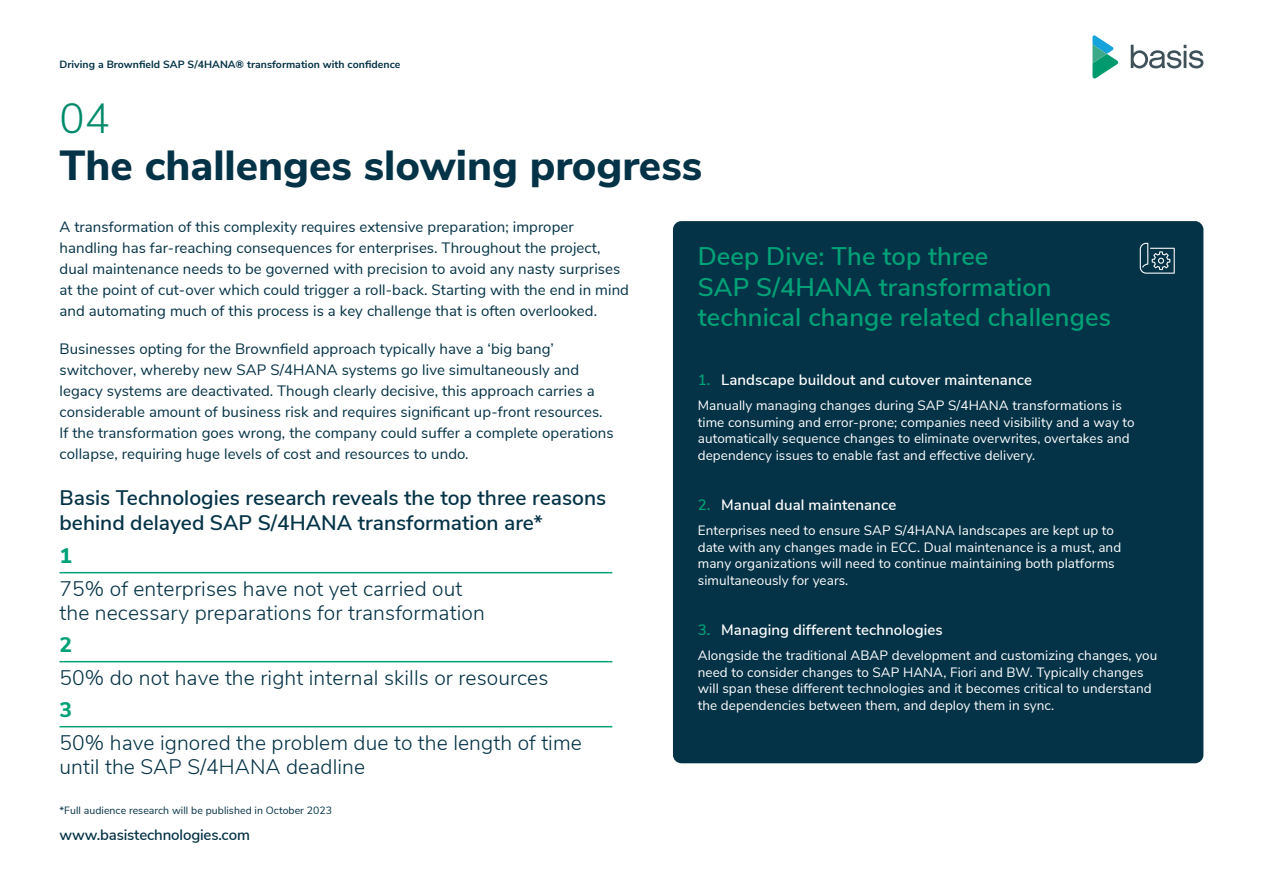
<style>
.page{position:relative;width:1263px;height:893px;background:#fff}
.page>*{position:absolute;margin:0;border:0;box-sizing:border-box;transform-origin:0 0}
.t1{font:800 42px "Nunito Sans";color:#043246}
.t2{font:300 42px "Nunito Sans";color:#008a6a}
.t3{font:600 25.5px/30.6px "Nunito Sans";letter-spacing:.005em;color:#00a176}
.t4{font:300 21px/24px "Nunito Sans";letter-spacing:.005em;color:#043246}
.t5{font:600 21px/25.2px "Nunito Sans";color:#043246}
.t6{font:800 21px "Nunito Sans";color:#00a176}
.body{font:15px/21px "Nunito Sans";letter-spacing:.005em;color:#043246}
.body-2{font:600 15px "Nunito Sans";letter-spacing:.005em;color:#fff}
.t7{font:600 15px "Nunito Sans";letter-spacing:-.01em;color:#043246}
.body-3{font:13.5px/16.5px "Nunito Sans";letter-spacing:.005em;color:#fff}
.t8{font:700 10.5px "Nunito Sans";letter-spacing:.005em;color:#043246}
.body-4{font:10.5px "Nunito Sans";letter-spacing:.005em;color:#043246}
.s1{color:#00a176}
</style>
<div class="page">
<hr style="left:60px;top:572px;width:552px;height:1px;background:#00a176">
<hr style="left:60px;top:661px;width:552px;height:1px;background:#00a176">
<hr style="left:60px;top:726px;width:552px;height:1px;background:#00a176">
<div style="left:673px;top:221px;width:530px;height:542px;background:#043246;border-radius:9px"></div>
<svg style="left:1140px;top:243px;width:35px;height:31px"></svg>
<svg style="left:1092px;top:35px;width:26px;height:43px"></svg>
<svg style="left:1131px;top:45px;width:72px;height:23px"></svg>
<p class="t8" style="left:60px;top:57px;width:342px">Driving a Brownfield SAP S/4HANA® transformation with confidence</p>
<p class="t2" style="left:60px;top:88px;width:52px">04</p>
<p class="t1" style="left:60px;top:134px;width:644px">The challenges slowing progress</p>
<p class="body" style="left:60px;top:215px;width:571px">A transformation of this complexity requires extensive preparation; improper handling has far-reaching consequences for enterprises. Throughout the project, dual maintenance needs to be governed with precision to avoid any nasty surprises at the point of cut-over which could trigger a roll-back. Starting with the end in mind and automating much of this process is a key challenge that is often overlooked.</p>
<p class="body" style="left:60px;top:337px;width:555px">Businesses opting for the Brownfield approach typically have a ‘big bang’ switchover, whereby new SAP S/4HANA systems go live simultaneously and legacy systems are deactivated. Though clearly decisive, this approach carries a considerable amount of business risk and requires significant up-front resources.<br>If the transformation goes wrong, the company could suffer a complete operations collapse, requiring huge levels of cost and resources to undo.</p>
<p class="t5" style="left:60px;top:484px;width:548px">Basis Technologies research reveals the top three reasons behind delayed SAP S/4HANA transformation are*</p>
<p class="t6" style="left:60px;top:541px;width:14px">1</p>
<p class="t4" style="left:60px;top:575px;width:427px">75% of enterprises have not yet carried out the necessary preparations for transformation</p>
<p class="t6" style="left:60px;top:630px;width:14px">2</p>
<p class="t4" style="left:60px;top:664px;width:490px">50% do not have the right internal skills or resources</p>
<p class="t6" style="left:60px;top:695px;width:14px">3</p>
<p class="t4" style="left:60px;top:729px;width:524px">50% have ignored the problem due to the length of time until the SAP S/4HANA deadline</p>
<p class="body-4" style="left:60px;top:803px;width:274px">*Full audience research will be published in October 2023</p>
<p class="t7" style="left:60px;top:824px;width:192px">www.basistechnologies.com</p>
<p class="t3" style="left:698px;top:239px;width:415px">Deep Dive: The top three<br>SAP S/4HANA transformation technical change related challenges</p>
<p class="body-2" style="left:698px;top:369px;width:336px"><span class="s1">1.</span> Landscape buildout and cutover maintenance</p>
<p class="body-3" style="left:698px;top:396px;width:438px">Manually managing changes during SAP S/4HANA transformations is time consuming and error-prone; companies need visibility and a way to automatically sequence changes to eliminate overwrites, overtakes and dependency issues to enable fast and effective delivery.</p>
<p class="body-2" style="left:698px;top:494px;width:200px"><span class="s1">2.</span> Manual dual maintenance</p>
<p class="body-3" style="left:698px;top:521px;width:425px">Enterprises need to ensure SAP S/4HANA landscapes are kept up to date with any changes made in ECC. Dual maintenance is a must, and many organizations will need to continue maintaining both platforms simultaneously for years.</p>
<p class="body-2" style="left:698px;top:619px;width:246px"><span class="s1">3.</span> Managing different technologies</p>
<p class="body-3" style="left:698px;top:646px;width:461px">Alongside the traditional ABAP development and customizing changes, you need to consider changes to SAP HANA, Fiori and BW. Typically changes will span these different technologies and it becomes critical to understand the dependencies between them, and deploy them in sync.</p>
</div>
